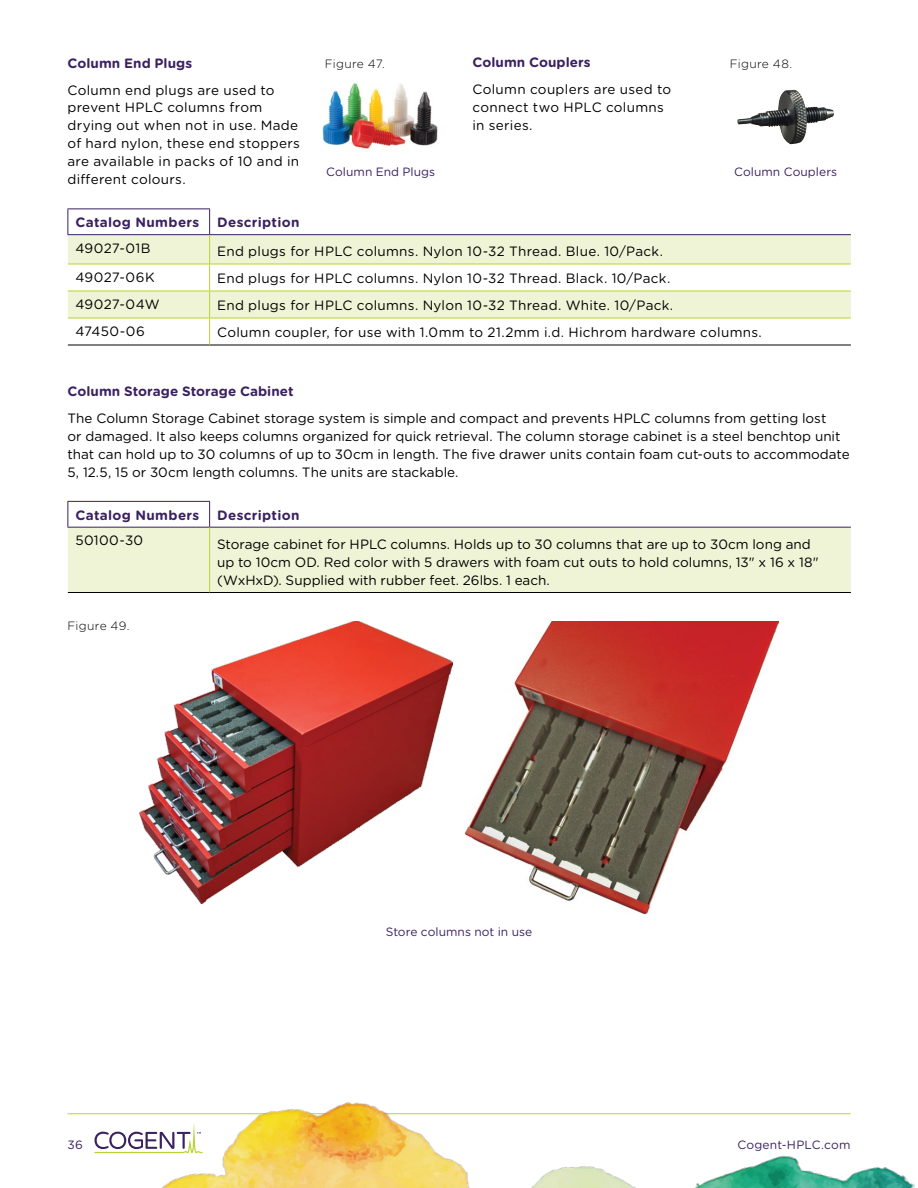
<style>
.page{position:relative;width:918px;height:1188px;background:#fff}
.page>*{position:absolute;margin:0;border:0;box-sizing:border-box;transform-origin:0 0}
.t1{font:13.5px/18px "Gotham Rounded";letter-spacing:.005em;color:#000}
.t2{font:700 13.5px "Gotham Rounded";letter-spacing:.01em;color:#3a2161}
.t3{font:13.5px/18px "Gotham Rounded";letter-spacing:.025em;color:#000}
.t4{font:12px "Gotham Rounded";letter-spacing:.005em;color:#3a2161}
.t5{font:300 12px "Gotham Rounded";letter-spacing:.025em;color:#000}
</style>
<div class="page">
<hr style="left:68px;top:1113px;width:782px;height:1px;background:#b7d433">
<img style="left:132px;top:1102px;width:783px;height:86px">
<svg style="left:94px;top:1122px;width:108px;height:31px"></svg>
<svg style="left:68px;top:235px;width:783px;height:83px;fill:#eef4d5"></svg>
<hr style="left:68px;top:264px;width:142px;height:1px;background:#b7d433">
<hr style="left:210px;top:264px;width:641px;height:1px;background:#b7d433">
<hr style="left:68px;top:291px;width:142px;height:1px;background:#b7d433">
<hr style="left:210px;top:291px;width:641px;height:1px;background:#b7d433">
<hr style="left:68px;top:318px;width:142px;height:1px;background:#b7d433">
<hr style="left:210px;top:318px;width:641px;height:1px;background:#b7d433">
<hr style="left:210px;top:234px;width:641px;height:1px;background:#3a2161">
<hr style="left:68px;top:208px;width:142px;height:1px;background:#3a2161">
<svg style="left:68px;top:209px;width:1px;height:25px"></svg>
<hr style="left:68px;top:234px;width:142px;height:1px;background:#3a2161">
<hr style="left:68px;top:345px;width:142px;height:1px;background:#000">
<hr style="left:210px;top:345px;width:641px;height:1px;background:#000">
<svg style="left:209px;top:209px;width:1px;height:136px"></svg>
<div style="left:68px;top:528px;width:783px;height:64px;background:#eef4d5"></div>
<hr style="left:210px;top:527px;width:641px;height:1px;background:#3a2161">
<hr style="left:68px;top:592px;width:142px;height:1px;background:#000">
<hr style="left:210px;top:592px;width:641px;height:1px;background:#000">
<hr style="left:68px;top:501px;width:142px;height:1px;background:#3a2161">
<svg style="left:68px;top:502px;width:1px;height:25px"></svg>
<svg style="left:209px;top:502px;width:1px;height:25px"></svg>
<hr style="left:68px;top:527px;width:142px;height:1px;background:#3a2161">
<hr style="left:209px;top:528px;width:1px;height:64px;background:#b7d433">
<img style="left:140px;top:621px;width:312px;height:283px">
<img style="left:466px;top:621px;width:312px;height:293px">
<img style="left:322px;top:83px;width:116px;height:66px">
<img style="left:737px;top:90px;width:97px;height:54px">
<p class="t2" style="left:68px;top:53px;width:126px">Column End Plugs</p>
<p class="t1" style="left:68px;top:80px;width:234px">Column end plugs are used to prevent HPLC columns from drying out when not in use. Made of hard nylon, these end stoppers are available in packs of 10 and in different colours.</p>
<p class="t5" style="left:325px;top:56px;width:61px">Figure 47.</p>
<p class="t2" style="left:472px;top:53px;width:120px">Column Couplers</p>
<p class="t3" style="left:472px;top:80px;width:200px">Column couplers are used to connect two HPLC columns in series.</p>
<p class="t5" style="left:730px;top:55px;width:64px">Figure 48.</p>
<p class="t4" style="left:326px;top:163px;width:111px">Column End Plugs</p>
<p class="t4" style="left:734px;top:163px;width:105px">Column Couplers</p>
<p class="t2" style="left:75px;top:212px;width:126px">Catalog Numbers</p>
<p class="t2" style="left:217px;top:212px;width:84px">Description</p>
<p class="t1" style="left:75px;top:239px;width:77px">49027-01B</p>
<p class="t1" style="left:217px;top:242px;width:448px">End plugs for HPLC columns. Nylon 10-32 Thread. Blue. 10/Pack.</p>
<p class="t3" style="left:75px;top:268px;width:81px">49027-06K</p>
<p class="t1" style="left:217px;top:269px;width:455px">End plugs for HPLC columns. Nylon 10-32 Thread. Black. 10/Pack.</p>
<p class="t1" style="left:75px;top:295px;width:86px">49027-04W</p>
<p class="t1" style="left:217px;top:296px;width:458px">End plugs for HPLC columns. Nylon 10-32 Thread. White. 10/Pack.</p>
<p class="t1" style="left:75px;top:322px;width:71px">47450-06</p>
<p class="t1" style="left:217px;top:323px;width:546px">Column coupler, for use with 1.0mm to 21.2mm i.d. Hichrom hardware columns.</p>
<p class="t2" style="left:68px;top:381px;width:228px">Column Storage Storage Cabinet</p>
<p class="t1" style="left:68px;top:409px;width:784px">The Column Storage Cabinet storage system is simple and compact and prevents HPLC columns from getting lost<br>or damaged. It also keeps columns organized for quick retrieval. The column storage cabinet is a steel benchtop unit that can hold up to 30 columns of up to 30cm in length. The five drawer units contain foam cut-outs to accommodate 5, 12.5, 15 or 30cm length columns. The units are stackable.</p>
<p class="t2" style="left:75px;top:505px;width:126px">Catalog Numbers</p>
<p class="t2" style="left:217px;top:505px;width:84px">Description</p>
<p class="t1" style="left:75px;top:531px;width:69px">50100-30</p>
<p class="t1" style="left:217px;top:535px;width:603px">Storage cabinet for HPLC columns. Holds up to 30 columns that are up to 30cm long and up to 10cm OD. Red color with 5 drawers with foam cut outs to hold columns, 13" x 16 x 18" (WxHxD). Supplied with rubber feet. 26lbs. 1 each.</p>
<p class="t5" style="left:68px;top:618px;width:63px">Figure 49.</p>
<p class="t4" style="left:386px;top:924px;width:148px">Store columns not in use</p>
<p class="t4" style="left:68px;top:1136px;width:17px">36</p>
<p class="t4" style="left:737px;top:1136px;width:115px">Cogent-HPLC.com</p>
</div>
